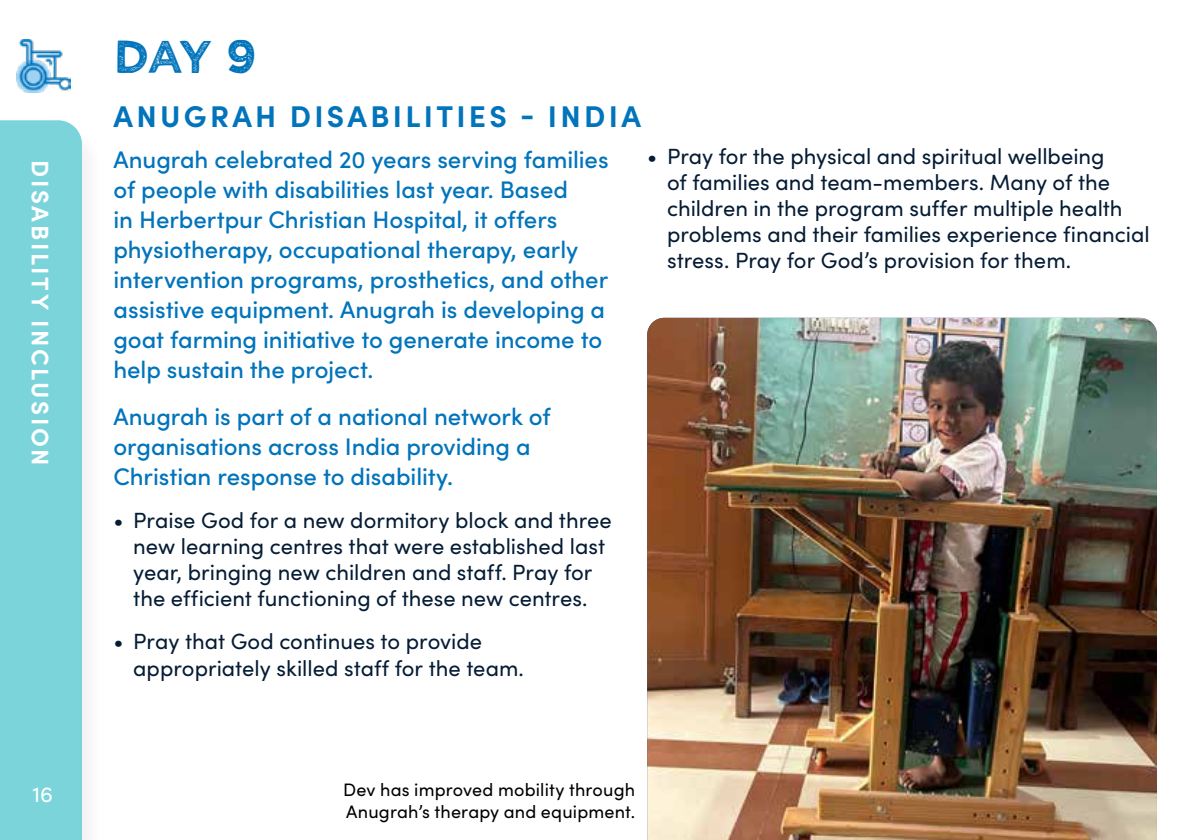
<style>
.page{position:relative;width:1191px;height:840px;background:#fff}
.page>*{position:absolute;margin:0;border:0;box-sizing:border-box;transform-origin:0 0}
.t1{font:46px "Wicked Grit";color:#0174bb}
.t2{font:700 30px "Sofia Pro";letter-spacing:.11em;color:#0174bb}
.t3{font:500 24px/30px "Sofia Pro";letter-spacing:-.005em;color:#0174bb}
.t4{font:700 24px "Sofia Pro";letter-spacing:.11em;color:#fff}
.t5{font:22px/26px "Sofia Pro";color:#051c35}
.t6{font:22px "Sofia Pro";color:#fff}
.t7{font:18px/22px "Sofia Pro";letter-spacing:.01em;color:#000}
</style>
<div class="page">
<div style="left:0;top:126px;width:104px;height:713px;background:#f9f9f9"></div>
<div style="left:0;top:120px;width:82px;height:719px;background:#7ad4da"></div>
<img style="left:647px;top:317px;width:510px;height:522px">
<img style="left:16px;top:39px;width:54px;height:54px">
<p class="t4" style="left:59px;top:160px;width:307px;rotate:90deg">DISABILITY INCLUSION</p>
<p class="t6" style="left:32px;top:777px;width:22px">16</p>
<h1 class="t1" style="left:113px;top:27px;width:144px">DAY 9</h1>
<h2 class="t2" style="left:114px;top:93px;width:529px">ANUGRAH DISABILITIES - INDIA</h2>
<p class="t3" style="left:113px;top:143px;width:497px">Anugrah celebrated 20 years serving families of people with disabilities last year. Based<br>in Herbertpur Christian Hospital, it offers physiotherapy, occupational therapy, early intervention programs, prosthetics, and other assistive equipment. Anugrah is developing a goat farming initiative to generate income to help sustain the project.</p>
<p class="t3" style="left:113px;top:400px;width:439px">Anugrah is part of a national network of organisations across India providing a<br>Christian response to disability.</p>
<p class="t5" style="left:133px;top:506px;width:480px;text-indent:-20px">• Praise God for a new dormitory block and three new learning centres that were established last year, bringing new children and staff. Pray for the efficient functioning of these new centres.</p>
<p class="t5" style="left:133px;top:627px;width:392px;text-indent:-20px">• Pray that God continues to provide appropriately skilled staff for the team.</p>
<p class="t5" style="left:667px;top:142px;width:484px;text-indent:-20px">• Pray for the physical and spiritual wellbeing<br>of families and team-members. Many of the children in the program suffer multiple health problems and their families experience financial stress. Pray for God’s provision for them.</p>
<p class="t7" style="left:343px;top:777px;width:293px">Dev has improved mobility through<br>Anugrah’s therapy and equipment.</p>
</div>
